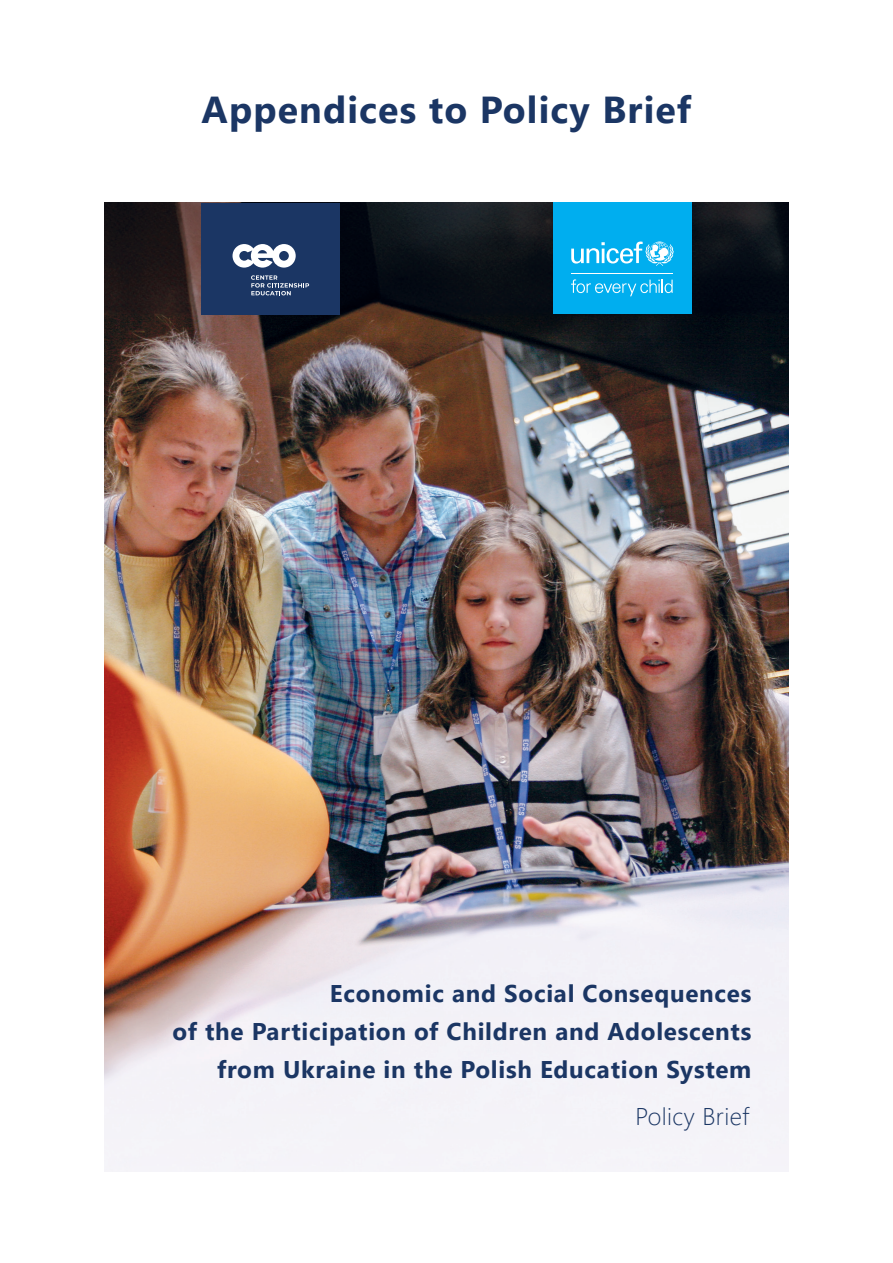
<style>
.page{position:relative;width:893px;height:1263px;background:#fff}
.page>*{position:absolute;margin:0;border:0;box-sizing:border-box;transform-origin:0 0}
.t1{font:700 37.5px "Segoe UI";letter-spacing:.03em;color:#1b3664}
.t2{font:700 24.15px/38px "Segoe UI";letter-spacing:.03em;color:#1b3664;text-align:right}
.t3{font:300 24.15px "Segoe UI";letter-spacing:.02em;color:#1b3664}
</style>
<div class="page">
<img style="left:104px;top:404px;width:685px;height:553px">
<img style="left:104px;top:203px;width:685px;height:201px">
<svg style="left:104px;top:957px;width:685px;height:214px"></svg>
<div style="left:553px;top:203px;width:138px;height:111px;background:#00aeef"></div>
<svg style="left:571px;top:242px;width:103px;height:24px"></svg>
<hr style="left:571px;top:273px;width:102px;height:1px;background:#fff">
<svg style="left:571px;top:279px;width:102px;height:17px"></svg>
<div style="left:201px;top:203px;width:139px;height:111px;background:#1b3664"></div>
<svg style="left:251px;top:275px;width:58px;height:20px"></svg>
<svg style="left:232px;top:244px;width:64px;height:24px"></svg>
<p class="t1" style="left:202px;top:74px;width:491px">Appendices to Policy Brief</p>
<p class="t2" style="left:173px;top:972px;width:580px">Economic and Social Consequences<br>of the Participation of Children and Adolescents from Ukraine in the Polish Education System</p>
<p class="t3" style="left:635px;top:1094px;width:115px">Policy Brief</p>
</div>
